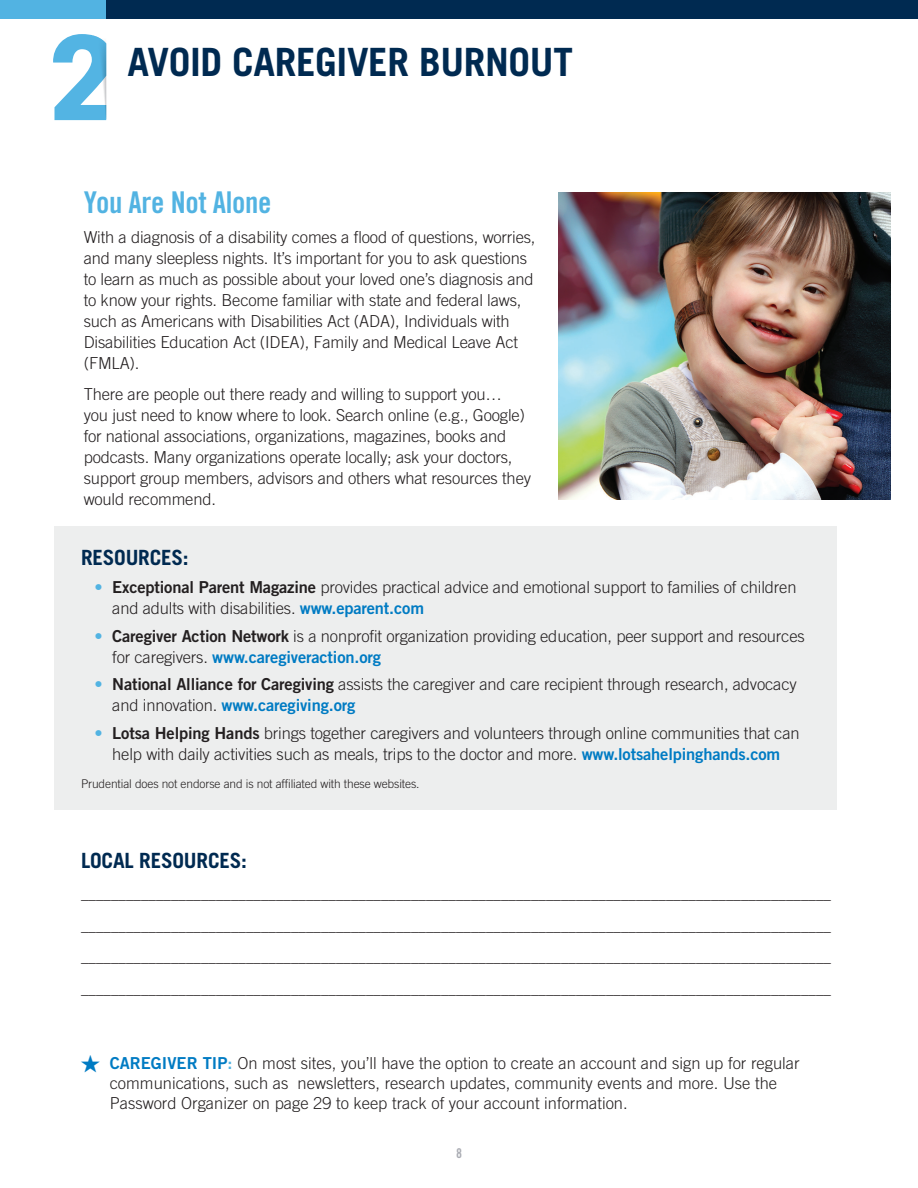
<style>
.page{position:relative;width:918px;height:1188px;background:#fff}
.page>*{position:absolute;margin:0;border:0;box-sizing:border-box;transform-origin:0 0}
.t1{font:700 39px "Trade Gothic";letter-spacing:-.01em;color:#002a51}
.t2{font:30px "Trade Gothic Bold Cond Twenty";letter-spacing:-.01em;color:#52b3e2}
.t3{font:700 21px "Trade Gothic";letter-spacing:-.01em;color:#002a51}
.t4{font:300 16.5px/21px "Trade Gothic";letter-spacing:-.01em;color:#231f20}
.t5{font:16.5px "Trade Gothic Bold Two";letter-spacing:-.01em;color:#007bc3}
.t6{font:300 15px/31.5px "Trade Gothic";color:#231f20;text-align:justify}
.t7{font:13.5px "Trade Gothic Bold Cond Twenty";color:#abadb4}
.t8{font:300 12px "Trade Gothic";letter-spacing:-.01em;color:#231f20}
.s1{font-family:"Trade Gothic Bold Two";font-weight:400;color:#52b3e2}
.s2{font-family:"Trade Gothic Bold Two";font-weight:400}
.s3{font-family:"Trade Gothic Bold Two";font-weight:400;color:#007bc3}
.s4{font-family:"Trade Gothic";font-weight:300;color:#231f20}
.s5{font-family:"Aktiv Grotesk";font-size:25.5px;color:#007bc3}
</style>
<div class="page">
<div style="left:54px;top:526px;width:783px;height:284px;background:#edeeee"></div>
<div style="left:0;top:0;width:918px;height:18px;background:#52b3e2"></div>
<img style="left:559px;top:193px;width:332px;height:307px">
<div style="left:106px;top:0;width:812px;height:18px;background:#002a51"></div>
<svg style="left:53px;top:34px;width:53px;height:86px"></svg>
<h1 class="t1" style="left:128px;top:38px;width:447px">AVOID CAREGIVER BURNOUT</h1>
<h2 class="t2" style="left:84px;top:184px;width:189px">You Are Not Alone</h2>
<p class="t4" style="left:84px;top:227px;width:453px">With a diagnosis of a disability comes a flood of questions, worries, and many sleepless nights. It’s important for you to ask questions to learn as much as possible about your loved one’s diagnosis and to know your rights. Become familiar with state and federal laws, such as Americans with Disabilities Act (ADA), Individuals with Disabilities Education Act (IDEA), Family and Medical Leave Act (FMLA).</p>
<p class="t4" style="left:84px;top:383px;width:449px">There are people out there ready and willing to support you…<br>you just need to know where to look. Search online (e.g., Google) for national associations, organizations, magazines, books and podcasts. Many organizations operate locally; ask your doctors, support group members, advisors and others what resources they would recommend.</p>
<p class="t3" style="left:81px;top:545px;width:109px">RESOURCES:</p>
<p class="t4" style="left:112px;top:576px;width:686px;text-indent:-18px"><span class="s1">•</span> <span class="s2">Exceptional Parent Magazine</span> provides practical advice and emotional support to families of children and adults with disabilities. <span class="s3">www.eparent.com</span></p>
<p class="t4" style="left:94px;top:625px;width:712px"><span class="s1">•</span> <span class="s2">Caregiver Action Network</span> is a nonprofit organization providing education, peer support and resources</p>
<p class="t5" style="left:112px;top:647px;width:270px"><span class="s4">for caregivers.</span> www.caregiveraction.org</p>
<p class="t4" style="left:94px;top:674px;width:704px"><span class="s1">•</span> <span class="s2">National Alliance for Caregiving</span> assists the caregiver and care recipient through research, advocacy</p>
<p class="t5" style="left:112px;top:695px;width:245px"><span class="s4">and innovation.</span> www.caregiving.org</p>
<p class="t4" style="left:94px;top:723px;width:707px;text-align:center"><span class="s1">•</span> <span class="s2">Lotsa Helping Hands</span> brings together caregivers and volunteers through online communities that can help with daily activities such as meals, trips to the doctor and more. <span class="s3">www.lotsahelpinghands.com</span></p>
<p class="t8" style="left:81px;top:777px;width:340px">Prudential does not endorse and is not affiliated with these websites.</p>
<p class="t3" style="left:81px;top:847px;width:168px">LOCAL RESOURCES:</p>
<p class="t6" style="left:81px;top:878px;width:751px">____________________________________________________________________________________________________ ____________________________________________________________________________________________________ ____________________________________________________________________________________________________ ____________________________________________________________________________________________________</p>
<p class="t4" style="left:110px;top:1053px;width:691px;line-height:19.8px;text-indent:-29px"><span class="s5">★</span> <span class="s3">CAREGIVER TIP</span><span class="s1">:</span> On most sites, you’ll have the option to create an account and sign up for regular communications, such as newsletters, research updates, community events and more. Use the<br>Password Organizer on page 29 to keep track of your account information.</p>
<p class="t7" style="left:456px;top:1145px;width:7px">8</p>
</div>
